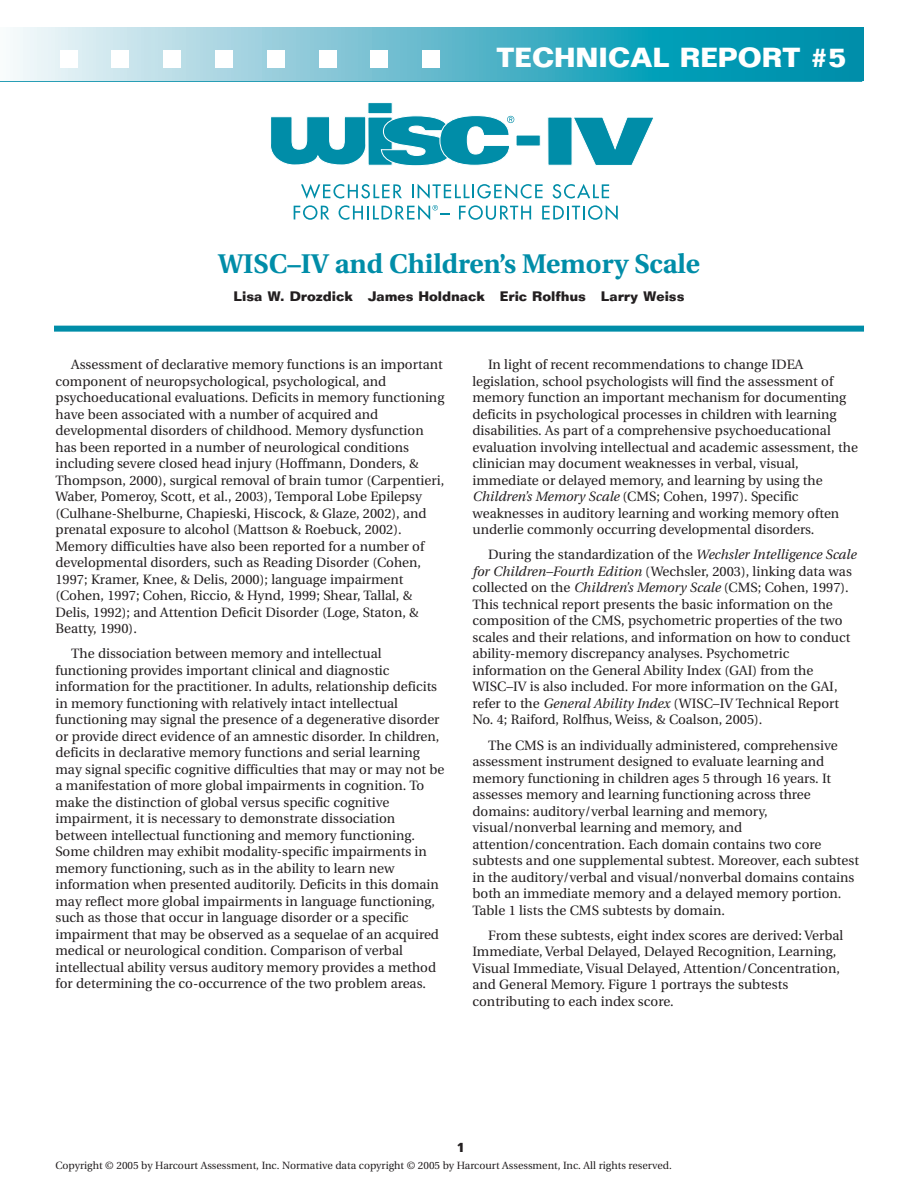
<style>
.page{position:relative;width:918px;height:1188px;background:#fff}
.page>*{position:absolute;margin:0;border:0;box-sizing:border-box;transform-origin:0 0}
.t1{font:700 27px "Utopia";color:#008da8}
.t2{font:700 27px "Folio";color:#fff}
.t3{font:13.5px/16.5px "Utopia";color:#231f20}
.t4{font:700 13.5px "Folio";color:#231f20}
.t5{font:10.5px "Utopia";color:#231f20}
.s1{font-style:italic}
</style>
<div class="page">
<svg style="left:0;top:27px;width:864px;height:305px"></svg>
<h1 class="t2" style="left:497px;top:48px;width:351px">TECHNICAL REPORT #5</h1>
<h1 class="t1" style="left:218px;top:253px;width:483px">WISC–IV and Children’s Memory Scale</h1>
<p class="t4" style="left:234px;top:291px;width:452px">Lisa W. Drozdick James Holdnack Eric Rolfhus Larry Weiss</p>
<p class="t3" style="left:55px;top:358px;width:390px;text-indent:16px">Assessment of declarative memory functions is an important component of neuropsychological, psychological, and psychoeducational evaluations. Deficits in memory functioning have been associated with a number of acquired and developmental disorders of childhood. Memory dysfunction has been reported in a number of neurological conditions including severe closed head injury (Hoffmann, Donders, &amp; Thompson, 2000), surgical removal of brain tumor (Carpentieri, Waber, Pomeroy, Scott, et al., 2003), Temporal Lobe Epilepsy (Culhane-Shelburne, Chapieski, Hiscock, &amp; Glaze, 2002), and prenatal exposure to alcohol (Mattson &amp; Roebuck, 2002).<br>Memory difficulties have also been reported for a number of developmental disorders, such as Reading Disorder (Cohen, 1997; Kramer, Knee, &amp; Delis, 2000); language impairment (Cohen, 1997; Cohen, Riccio, &amp; Hynd, 1999; Shear, Tallal, &amp; Delis, 1992); and Attention Deficit Disorder (Loge, Staton, &amp; Beatty, 1990).</p>
<p class="t3" style="left:55px;top:647px;width:390px;text-indent:16px">The dissociation between memory and intellectual functioning provides important clinical and diagnostic information for the practitioner. In adults, relationship deficits in memory functioning with relatively intact intellectual functioning may signal the presence of a degenerative disorder or provide direct evidence of an amnestic disorder. In children, deficits in declarative memory functions and serial learning may signal specific cognitive difficulties that may or may not be a manifestation of more global impairments in cognition. To make the distinction of global versus specific cognitive impairment, it is necessary to demonstrate dissociation between intellectual functioning and memory functioning.<br>Some children may exhibit modality-specific impairments in memory functioning, such as in the ability to learn new information when presented auditorily. Deficits in this domain may reflect more global impairments in language functioning, such as those that occur in language disorder or a specific impairment that may be observed as a sequelae of an acquired medical or neurological condition. Comparison of verbal intellectual ability versus auditory memory provides a method for determining the co-occurrence of the two problem areas.</p>
<p class="t3" style="left:472px;top:358px;width:387px;text-indent:16px">In light of recent recommendations to change IDEA legislation, school psychologists will find the assessment of memory function an important mechanism for documenting deficits in psychological processes in children with learning disabilities. As part of a comprehensive psychoeducational evaluation involving intellectual and academic assessment, the clinician may document weaknesses in verbal, visual, immediate or delayed memory, and learning by using the <span class="s1">Children’s Memory Scale</span> (CMS; Cohen, 1997). Specific weaknesses in auditory learning and working memory often underlie commonly occurring developmental disorders.</p>
<p class="t3" style="left:472px;top:548px;width:385px;text-indent:16px">During the standardization of the <span class="s1">Wechsler Intelligence Scale for Children–Fourth Edition</span> (Wechsler, 2003), linking data was collected on the <span class="s1">Children’s Memory Scale</span> (CMS; Cohen, 1997).<br>This technical report presents the basic information on the composition of the CMS, psychometric properties of the two scales and their relations, and information on how to conduct ability-memory discrepancy analyses. Psychometric information on the General Ability Index (GAI) from the WISC–IV is also included. For more information on the GAI, refer to the <span class="s1">General Ability Index</span> (WISC–IV Technical Report No. 4; Raiford, Rolfhus, Weiss, &amp; Coalson, 2005).</p>
<p class="t3" style="left:472px;top:738px;width:388px;text-indent:16px">The CMS is an individually administered, comprehensive assessment instrument designed to evaluate learning and memory functioning in children ages 5 through 16 years. It assesses memory and learning functioning across three domains: auditory/verbal learning and memory, visual/nonverbal learning and memory, and attention/concentration. Each domain contains two core subtests and one supplemental subtest. Moreover, each subtest in the auditory/verbal and visual/nonverbal domains contains both an immediate memory and a delayed memory portion.<br>Table 1 lists the CMS subtests by domain.</p>
<p class="t3" style="left:472px;top:928px;width:372px;text-indent:16px">From these subtests, eight index scores are derived: Verbal Immediate, Verbal Delayed, Delayed Recognition, Learning, Visual Immediate, Visual Delayed, Attention/Concentration, and General Memory. Figure 1 portrays the subtests contributing to each index score.</p>
<p class="t4" style="left:456px;top:1142px;width:11px">1</p>
<p class="t5" style="left:56px;top:1161px;width:618px">Copyright © 2005 by Harcourt Assessment, Inc. Normative data copyright © 2005 by Harcourt Assessment, Inc. All rights reserved.</p>
</div>
